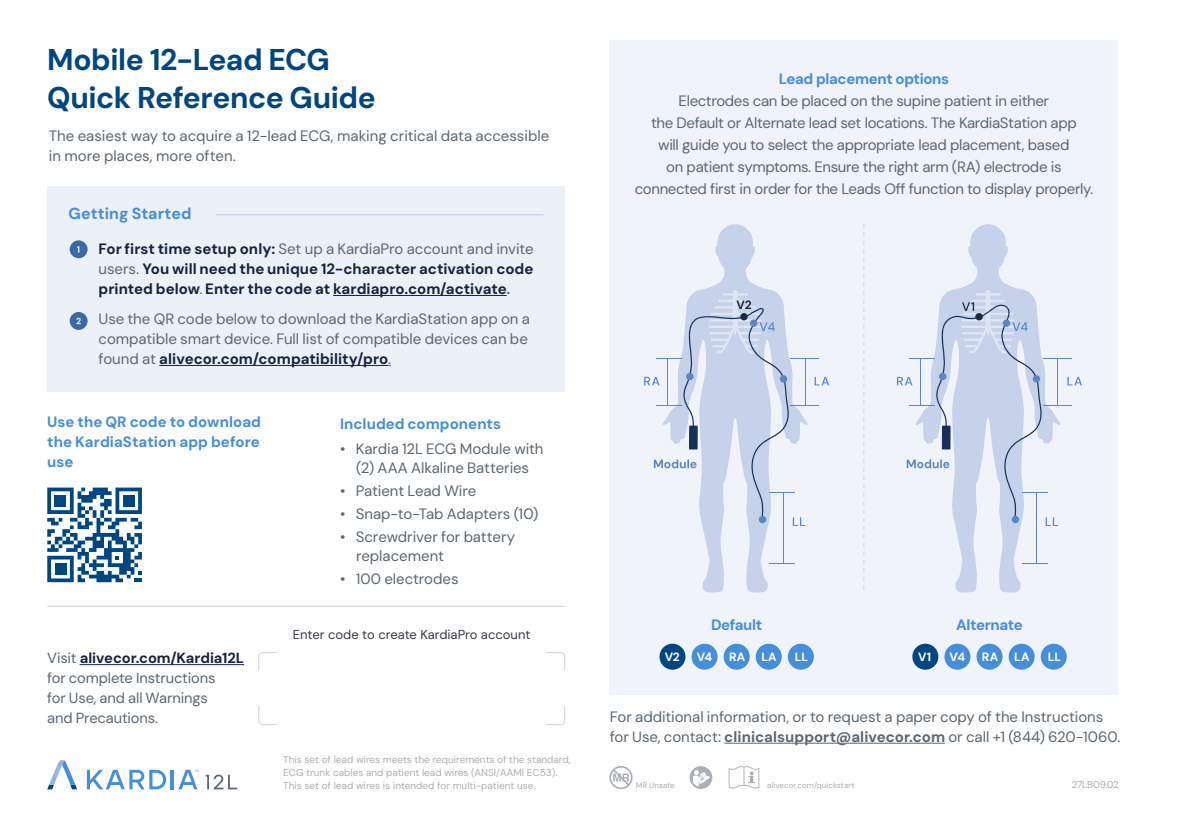
<style>
.page{position:relative;width:1179px;height:828px;background:#fff}
.page>*{position:absolute;margin:0;border:0;box-sizing:border-box;transform-origin:0 0}
.t1{font:700 30px/38px "DM Sans";letter-spacing:-.015em;color:#004680}
.t2{font:700 16px "DM Sans";color:#458eda}
.t3{font:15px/22px "DM Sans";letter-spacing:-.01em;color:#5a6670}
.t4{font:700 15px/20px "DM Sans";color:#15243e;text-align:justify}
.t5{font:700 15px/20px "DM Sans";color:#458eda;text-align:justify}
.t6{font:700 15px "DM Sans";letter-spacing:-.025em;color:#458eda}
.t7{font:14.6px/20px "DM Sans";letter-spacing:-.01em;color:#5a6670}
.t8{font:13px "DM Sans";color:#353941}
.t9{font:700 12px "DM Sans";letter-spacing:.005em;color:#fff}
.t10{font:10px/13px "DM Sans";color:#aaafb4}
.t11{font:10px "DM Sans";letter-spacing:-.025em;color:#aaafb4}
.t12{font:8px "DM Sans";letter-spacing:.005em;color:#aaafb4}
.s1{font-weight:400;color:#5a6670}
.s2{color:#5a6670}
.s3{font-weight:700;color:#15243e}
.s4{font-weight:700;color:#458eda}
.s5{font-weight:700}
</style>
<div class="page">
<div style="left:47px;top:186px;width:518px;height:206px;background:#ecf0f7"></div>
<svg style="left:47px;top:760px;width:30px;height:29px"></svg>
<hr style="left:171px;top:770px;width:3px;height:19px;background:#458eda">
<svg style="left:178px;top:770px;width:21px;height:19px"></svg>
<svg style="left:87px;top:770px;width:79px;height:19px"></svg>
<svg style="left:206px;top:775px;width:31px;height:14px"></svg>
<hr style="left:80px;top:664px;width:164px;height:1px;background:#15243e">
<hr style="left:724px;top:743px;width:221px;height:1px;background:#5a6670">
<hr style="left:47px;top:606px;width:518px;height:1px;background:#d0d1d5">
<div style="left:609px;top:41px;width:509px;height:654px;background:#f1f3fb"></div>
<svg style="left:690px;top:766px;width:22px;height:23px"></svg>
<svg style="left:729px;top:766px;width:30px;height:23px"></svg>
<svg style="left:609px;top:766px;width:24px;height:23px"></svg>
<hr style="left:333px;top:295px;width:174px;height:1px;background:#15243e">
<hr style="left:159px;top:365px;width:229px;height:1px;background:#15243e">
<hr style="left:216px;top:214px;width:327px;height:1px;background:#bec9e5">
<div style="left:70px;top:240px;width:18px;height:18px;background:#3c68a6;border-radius:50%"></div>
<div style="left:70px;top:312px;width:18px;height:18px;background:#3c68a6;border-radius:50%"></div>
<svg style="left:76px;top:318px;width:5px;height:6px"></svg>
<svg style="left:258px;top:652px;width:19px;height:19px"></svg>
<svg style="left:258px;top:706px;width:19px;height:19px"></svg>
<svg style="left:546px;top:706px;width:20px;height:19px"></svg>
<svg style="left:546px;top:652px;width:20px;height:19px"></svg>
<div style="left:912px;top:644px;width:26px;height:26px;background:#004680;border-radius:50%"></div>
<div style="left:944px;top:644px;width:26px;height:26px;background:#458eda;border-radius:50%"></div>
<div style="left:977px;top:644px;width:26px;height:26px;background:#458eda;border-radius:50%"></div>
<div style="left:1009px;top:644px;width:26px;height:26px;background:#458eda;border-radius:50%"></div>
<div style="left:1041px;top:644px;width:26px;height:26px;background:#458eda;border-radius:50%"></div>
<div style="left:660px;top:644px;width:25px;height:26px;background:#004680;border-radius:50%"></div>
<div style="left:692px;top:644px;width:26px;height:26px;background:#458eda;border-radius:50%"></div>
<div style="left:724px;top:644px;width:26px;height:26px;background:#458eda;border-radius:50%"></div>
<div style="left:756px;top:644px;width:26px;height:26px;background:#458eda;border-radius:50%"></div>
<div style="left:788px;top:644px;width:26px;height:26px;background:#458eda;border-radius:50%"></div>
<svg style="left:864px;top:224px;width:1px;height:365px"></svg>
<svg style="left:688px;top:224px;width:94px;height:369px"></svg>
<div style="left:733px;top:290px;width:5px;height:40px;background:#dee5f3;border-radius:2px"></div>
<hr style="left:722px;top:293px;width:26px;height:3px;background:#dee5f3">
<hr style="left:783px;top:493px;width:1px;height:70px;background:#5b86c5">
<svg style="left:769px;top:563px;width:26px;height:1px"></svg>
<svg style="left:644px;top:300px;width:185px;height:226px"></svg>
<div style="left:759px;top:516px;width:7px;height:7px;background:#5887c6;border-radius:50%"></div>
<div style="left:686px;top:373px;width:8px;height:7px;background:#5887c6;border-radius:50%"></div>
<div style="left:740px;top:313px;width:8px;height:7px;background:#182a3e;border-radius:50%"></div>
<div style="left:750px;top:320px;width:7px;height:7px;background:#5887c6;border-radius:50%"></div>
<div style="left:780px;top:375px;width:7px;height:8px;background:#5887c6;border-radius:50%"></div>
<svg style="left:940px;top:224px;width:96px;height:369px"></svg>
<div style="left:986px;top:290px;width:5px;height:40px;background:#dee5f3;border-radius:2px"></div>
<hr style="left:975px;top:293px;width:26px;height:3px;background:#dee5f3">
<hr style="left:971px;top:300px;width:34px;height:2px;background:#dee5f3">
<hr style="left:1036px;top:493px;width:1px;height:70px;background:#5b86c5">
<svg style="left:1022px;top:563px;width:26px;height:1px"></svg>
<svg style="left:897px;top:302px;width:185px;height:224px"></svg>
<div style="left:939px;top:373px;width:7px;height:7px;background:#5887c6;border-radius:50%"></div>
<div style="left:975px;top:313px;width:8px;height:7px;background:#182a3e;border-radius:50%"></div>
<div style="left:1003px;top:320px;width:7px;height:7px;background:#5887c6;border-radius:50%"></div>
<div style="left:1033px;top:375px;width:7px;height:8px;background:#5887c6;border-radius:50%"></div>
<div style="left:1012px;top:516px;width:7px;height:7px;background:#5887c6;border-radius:50%"></div>
<svg style="left:47px;top:488px;width:95px;height:94px"></svg>
<p class="t1" style="left:47px;top:40px;width:330px">Mobile 12-Lead ECG<br>Quick Reference Guide</p>
<p class="t3" style="left:49px;top:126px;width:502px;line-height:20px">The easiest way to acquire a 12-lead ECG, making critical data accessible in more places, more often.</p>
<p class="t2" style="left:69px;top:203px;width:124px">Getting Started</p>
<p class="t4" style="left:99px;top:239px;width:437px">For first time setup only: <span class="s1">Set up a KardiaPro account and invite users.</span> You will need the unique 12-character activation code printed below<span class="s1">.</span> Enter the code at kardiapro.com/activate<span class="s2">.</span></p>
<p class="t3" style="left:99px;top:309px;width:433px;line-height:20px">Use the QR code below to download the KardiaStation app on a compatible smart device. Full list of compatible devices can be found at <span class="s3">alivecor.com/compatibility/pro</span>.</p>
<p class="t5" style="left:47px;top:412px;width:215px">Use the QR code to download the KardiaStation app before use</p>
<p class="t5" style="left:340px;top:414px;width:162px">Included components</p>
<p class="t3" style="left:340px;top:439px;width:205px;line-height:19px;text-align:center">• Kardia 12L ECG Module with (2) AAA Alkaline Batteries</p>
<p class="t3" style="left:340px;top:480px;width:138px">• Patient Lead Wire</p>
<p class="t3" style="left:340px;top:503px;width:200px">• Snap-to-Tab Adapters (10)</p>
<p class="t3" style="left:356px;top:527px;width:161px;line-height:19px;text-indent:-16px">• Screwdriver for battery replacement</p>
<p class="t3" style="left:340px;top:568px;width:120px">• 100 electrodes</p>
<p class="t7" style="left:47px;top:648px;width:198px">Visit <span class="s3">alivecor.com/Kardia12L </span>for complete Instructions<br>for Use, and all Warnings<br>and Precautions.</p>
<p class="t8" style="left:293px;top:626px;width:239px">Enter code to create KardiaPro account</p>
<p class="t10" style="left:283px;top:753px;width:289px">This set of lead wires meets the requirements of the standard,<br>ECG trunk cables and patient lead wires (ANSI/AAMI EC53).<br>This set of lead wires is intended for multi-patient use.</p>
<p class="t3" style="left:635px;top:68px;width:460px;text-align:center"><span class="s4">Lead placement options<br></span>Electrodes can be placed on the supine patient in either<br>the Default or Alternate lead set locations. The KardiaStation app<br>will guide you to select the appropriate lead placement, based<br>on patient symptoms. Ensure the right arm (RA) electrode is connected first in order for the Leads Off function to display properly.</p>
<p class="t6" style="left:711px;top:615px;width:53px">Default</p>
<p class="t6" style="left:956px;top:615px;width:68px">Alternate</p>
<p class="t9" style="left:665px;top:649px;width:17px">V2</p>
<p class="t9" style="left:697px;top:649px;width:17px">V4</p>
<p class="t9" style="left:729px;top:649px;width:18px">RA</p>
<p class="t9" style="left:761px;top:649px;width:17px">LA</p>
<p class="t9" style="left:795px;top:649px;width:15px">LL</p>
<p class="t9" style="left:918px;top:649px;width:15px">V1</p>
<p class="t9" style="left:950px;top:649px;width:17px">V4</p>
<p class="t9" style="left:982px;top:649px;width:18px">RA</p>
<p class="t9" style="left:1014px;top:649px;width:17px">LA</p>
<p class="t9" style="left:1048px;top:649px;width:15px">LL</p>
<p class="t3" style="left:610px;top:706px;width:512px;line-height:20px">For additional information, or to request a paper copy of the Instructions for Use, contact: <span class="s5">clinicalsupport@alivecor.com</span> or call +1 (844) 620-1060.</p>
<p class="t12" style="left:636px;top:780px;width:40px">MR Unsafe</p>
<p class="t12" style="left:767px;top:780px;width:89px">alivecor.com/quickstart</p>
<p class="t11" style="left:1072px;top:778px;width:49px">27LB09.02</p>
</div>
